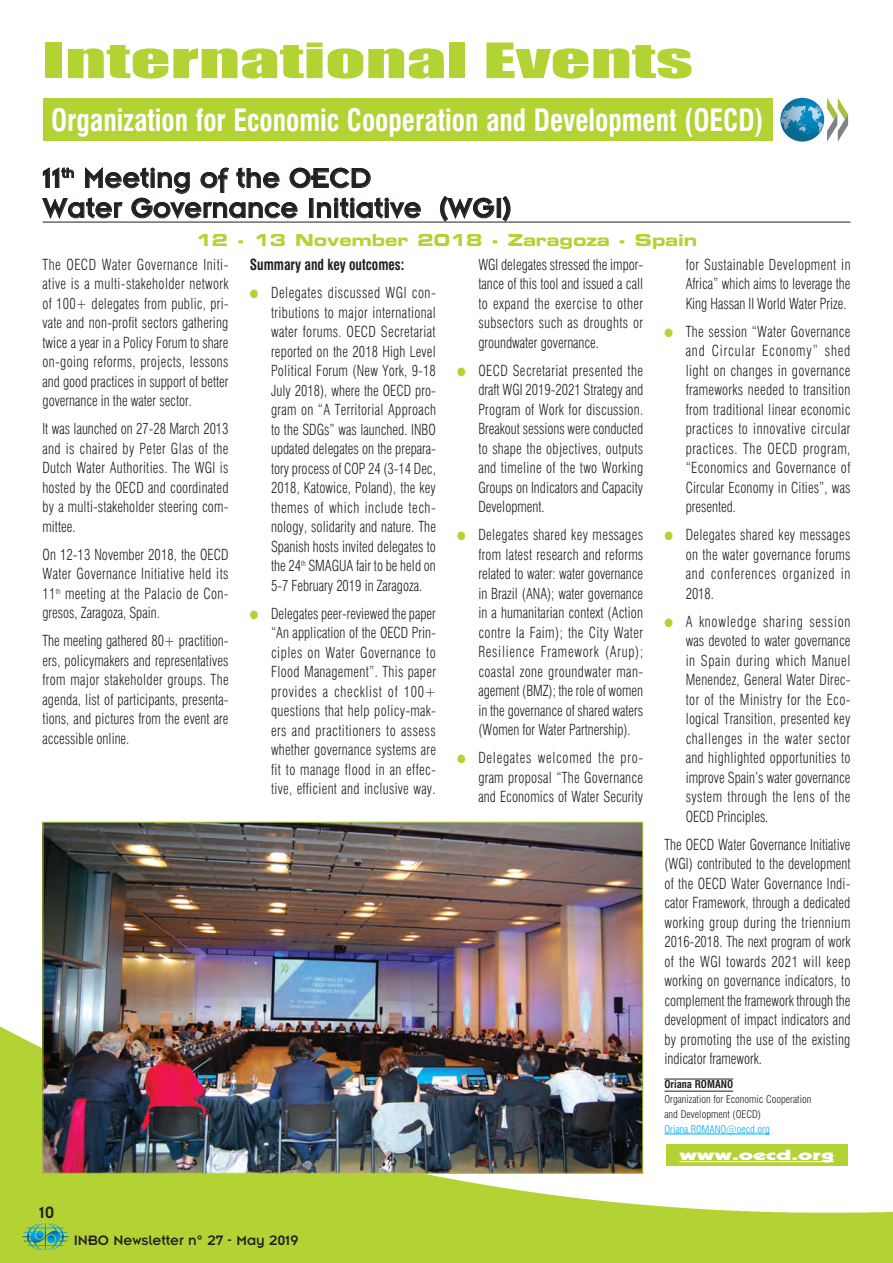
<style>
.page{position:relative;width:893px;height:1263px;background:#fff}
.page>*{position:absolute;margin:0;border:0;box-sizing:border-box;transform-origin:0 0}
.t1{font:45px "Impact";color:#b3d234;scale:1.75 1}
.t2{font:700 condensed 30px "Swiss 721 BT";color:#fff;scale:.92 1}
.t3{font:30px/30px "Insignia";color:#231f20}
.t4{font:18px "Insignia";color:#231f20}
.t5{font:16.5px "Eurostile Bold Extended Two";color:#b3d234}
.t6{font:300 condensed 15px/19.5px "Swiss 721 BT";letter-spacing:.005em;color:#231f20;text-align:justify;scale:.9 1}
.t7{font:15px "Insignia";color:#231f20}
.t8{font:700 condensed 15px "Swiss 721 BT";color:#231f20;scale:.9 1}
.t9{font:900 14.25px "Kabel";color:#fff;scale:1.75 1}
.t10{font:300 condensed 10.5px/15px "Swiss 721 BT";color:#231f20}
.t11{font:300 condensed 10.5px "Swiss 721 BT";color:#00aeef}
.t12{font:700 condensed 10.5px "Swiss 721 BT";color:#231f20}
.s1{color:#b3d234}
</style>
<div class="page">
<img style="left:0;top:901px;width:893px;height:362px">
<svg style="left:23px;top:1223px;width:45px;height:27px"></svg>
<hr style="left:664px;top:1079px;width:69px;height:1px;background:#231f20">
<hr style="left:664px;top:1091px;width:69px;height:1px;background:#231f20">
<hr style="left:664px;top:1134px;width:106px;height:1px;background:#00aeef">
<div style="left:666px;top:1144px;width:181px;height:21px;background:#b3d234"></div>
<hr style="left:679px;top:1161px;width:155px;height:1px;background:#fff">
<svg style="left:780px;top:98px;width:44px;height:44px;background:#3990b7"></svg>
<svg style="left:791px;top:104px;width:7px;height:2px"></svg>
<svg style="left:827px;top:98px;width:21px;height:44px"></svg>
<div style="left:43px;top:98px;width:729px;height:42px;background:#b3d234"></div>
<hr style="left:43px;top:222px;width:807px;height:1px;background:#231f20">
<svg style="left:42px;top:167px;width:379px;height:52px"></svg>
<svg style="left:440px;top:196px;width:54px;height:26px"></svg>
<div style="left:497px;top:198px;width:4px;height:20px;border:1px solid #231f20"></div>
<svg style="left:502px;top:196px;width:9px;height:26px"></svg>
<img style="left:45px;top:824px;width:596px;height:348px">
<h1 class="t1" style="left:43px;top:33px;width:373px">International Events</h1>
<h2 class="t2" style="left:51px;top:102px;width:776px">Organization for Economic Cooperation and Development (OECD)</h2>
<h2 class="t3" style="left:43px;top:163px;width:470px">11<sup>th</sup> Meeting of the OECD<br>Water Governance Initiative (WGI)</h2>
<p class="t5" style="left:196px;top:228px;width:503px">12 - 13 November 2018 - Zaragoza - Spain</p>
<p class="t6" style="left:43px;top:255px;width:208px">The OECD Water Governance Initi&shy;ative is a multi-stakeholder network of 100+ delegates from public, pri&shy;vate and non-profit sectors gathering twice a year in a Policy Forum to share on-going reforms, projects, lessons and good practices in support of better governance in the water sector.</p>
<p class="t6" style="left:43px;top:419px;width:208px">It was launched on 27-28 March 2013 and is chaired by Peter Glas of the Dutch Water Authorities. The WGI is hosted by the OECD and coordinated by a multi-stakeholder steering com&shy;mittee.</p>
<p class="t6" style="left:43px;top:545px;width:208px">On 12-13 November 2018, the OECD Water Governance Initiative held its 11<sup>th</sup> meeting at the Palacio de Con&shy;gresos, Zaragoza, Spain.</p>
<p class="t6" style="left:43px;top:631px;width:208px">The meeting gathered 80+ practition&shy;ers, policymakers and representatives from major stakeholder groups. The agenda, list of participants, presenta&shy;tions, and pictures from the event are accessible online.</p>
<p class="t8" style="left:250px;top:256px;width:173px">Summary and key outcomes:</p>
<p class="t6" style="left:271px;top:283px;width:185px;text-indent:-21px"><span class="s1">●</span> Delegates discussed WGI con&shy;tributions to major international water forums. OECD Secretariat reported on the 2018 High Level Political Forum (New York, 9-18<br>July 2018), where the OECD pro&shy;gram on “A Territorial Approach to the SDGs” was launched. INBO updated delegates on the prepara&shy;tory process of COP 24 (3-14 Dec, 2018, Katowice, Poland), the key themes of which include tech&shy;nology, solidarity and nature. The Spanish hosts invited delegates to the 24<sup>th</sup> SMAGUA fair to be held on 5-7 February 2019 in Zaragoza.</p>
<p class="t6" style="left:271px;top:604px;width:185px;text-indent:-21px"><span class="s1">●</span> Delegates peer-reviewed the paper “An application of the OECD Prin&shy;ciples on Water Governance to Flood Management”. This paper provides a checklist of 100+ questions that help policy-mak&shy;ers and practitioners to assess whether governance systems are fit to manage flood in an effec&shy;tive, efficient and inclusive way.</p>
<p class="t4" style="left:39px;top:1203px;width:17px">10</p>
<p class="t7" style="left:74px;top:1232px;width:226px">INBO Newsletter n° 27 - May 2019</p>
<p class="t6" style="left:478px;top:255px;width:185px">WGI delegates stressed the impor&shy;tance of this tool and issued a call to expand the exercise to other subsectors such as droughts or groundwater governance.</p>
<p class="t6" style="left:478px;top:361px;width:185px;text-indent:-21px"><span class="s1">●</span> OECD Secretariat presented the draft WGI 2019-2021 Strategy and Program of Work for discussion.<br>Breakout sessions were conducted to shape the objectives, outputs and timeline of the two Working Groups on Indicators and Capacity Development.</p>
<p class="t6" style="left:478px;top:525px;width:185px;text-indent:-21px"><span class="s1">●</span> Delegates shared key messages from latest research and reforms related to water: water governance in Brazil (ANA); water governance in a humanitarian context (Action contre la Faim); the City Water Resilience Framework (Arup); coastal zone groundwater man&shy;agement (BMZ); the role of women in the governance of shared waters (Women for Water Partnership).</p>
<p class="t6" style="left:478px;top:748px;width:185px;text-indent:-21px"><span class="s1">●</span> Delegates welcomed the pro&shy;gram proposal “The Governance and Economics of Water Security</p>
<p class="t6" style="left:686px;top:255px;width:185px">for Sustainable Development in Africa” which aims to leverage the King Hassan II World Water Prize.</p>
<p class="t6" style="left:686px;top:322px;width:185px;text-indent:-21px"><span class="s1">●</span> The session “Water Governance and Circular Economy” shed light on changes in governance frameworks needed to transition from traditional linear economic practices to innovative circular practices. The OECD program, “Economics and Governance of Circular Economy in Cities”, was presented.</p>
<p class="t6" style="left:686px;top:525px;width:185px;text-indent:-21px"><span class="s1">●</span> Delegates shared key messages on the water governance forums and conferences organized in 2018.</p>
<p class="t6" style="left:686px;top:612px;width:185px;text-indent:-21px"><span class="s1">●</span> A knowledge sharing session was devoted to water governance in Spain during which Manuel Menendez, General Water Direc&shy;tor of the Ministry for the Eco&shy;logical Transition, presented key challenges in the water sector and highlighted opportunities to improve Spain’s water governance system through the lens of the OECD Principles.</p>
<p class="t6" style="left:664px;top:835px;width:208px">The OECD Water Governance Initiative (WGI) contributed to the development of the OECD Water Governance Indi&shy;cator Framework, through a dedicated working group during the triennium 2016-2018. The next program of work of the WGI towards 2021 will keep working on governance indicators, to complement the framework through the development of impact indicators and by promoting the use of the existing indicator framework.</p>
<p class="t12" style="left:664px;top:1078px;width:70px">Oriana ROMANO</p>
<p class="t10" style="left:664px;top:1091px;width:148px">Organization for Economic Cooperation and Development (OECD)</p>
<p class="t11" style="left:664px;top:1123px;width:107px">Oriana.ROMANO@oecd.org</p>
<p class="t9" style="left:679px;top:1146px;width:90px">www.oecd.org</p>
</div>
